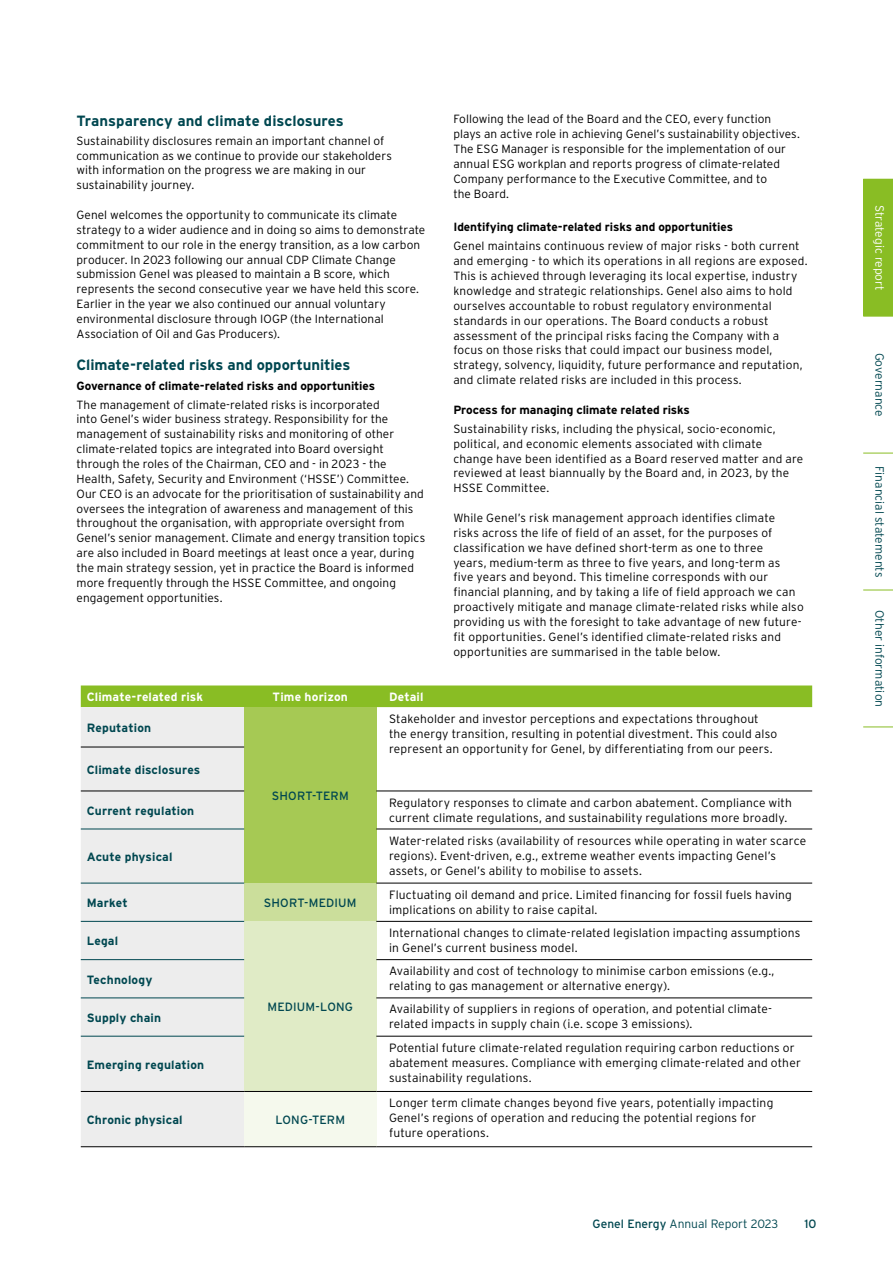
<style>
.page{position:relative;width:893px;height:1263px;background:#fff}
.page>*{position:absolute;margin:0;border:0;box-sizing:border-box;transform-origin:0 0}
.t1{font:700 14.85px "Interstate";letter-spacing:-.005em;color:#004750}
.t2{font:300 12px/15px "Interstate";letter-spacing:.015em;color:#000}
.t3{font:700 12px "Interstate";letter-spacing:.015em;color:#004750}
.t4{font:300 12px "Interstate";color:#004750}
.t5{font:12px "Interstate";letter-spacing:.015em;color:#004750}
.t6{font:700 12px "Interstate";letter-spacing:.01em;color:#fff}
.t7{font:300 12px "Interstate";color:#fff}
.t8{font:300 11.85px/14.9px "Interstate";letter-spacing:.005em;color:#000}
.t9{font:700 11.85px "Interstate";letter-spacing:-.005em;color:#000}
.s1{font-weight:400}
</style>
<div class="page">
<div style="left:863px;top:179px;width:30px;height:137px;background:#89bd24"></div>
<hr style="left:863px;top:316px;width:30px;height:1px;background:#89bd24">
<hr style="left:863px;top:453px;width:30px;height:1px;background:#89bd24">
<hr style="left:863px;top:590px;width:30px;height:1px;background:#89bd24">
<hr style="left:863px;top:727px;width:30px;height:1px;background:#89bd24">
<div style="left:81px;top:685px;width:731px;height:22px;background:#89bd24"></div>
<div style="left:81px;top:707px;width:163px;height:439px;background:#ededed"></div>
<div style="left:244px;top:707px;width:132px;height:176px;background:#a6c954"></div>
<div style="left:244px;top:883px;width:132px;height:38px;background:#cbde9b"></div>
<div style="left:244px;top:921px;width:132px;height:170px;background:#e0ebc6"></div>
<div style="left:244px;top:1091px;width:132px;height:56px;background:#f5f9ed"></div>
<hr style="left:376px;top:1146px;width:436px;height:1px;background:#000">
<hr style="left:376px;top:791px;width:436px;height:1px;background:#000">
<hr style="left:376px;top:829px;width:436px;height:1px;background:#000">
<hr style="left:376px;top:883px;width:436px;height:1px;background:#000">
<hr style="left:376px;top:921px;width:436px;height:1px;background:#000">
<hr style="left:376px;top:959px;width:436px;height:1px;background:#000">
<hr style="left:376px;top:998px;width:436px;height:1px;background:#000">
<hr style="left:376px;top:1036px;width:436px;height:1px;background:#000">
<hr style="left:376px;top:1091px;width:436px;height:1px;background:#000">
<hr style="left:81px;top:829px;width:163px;height:1px;background:#004750">
<hr style="left:81px;top:883px;width:163px;height:1px;background:#004750">
<hr style="left:81px;top:921px;width:163px;height:1px;background:#004750">
<hr style="left:81px;top:959px;width:163px;height:1px;background:#004750">
<hr style="left:81px;top:998px;width:163px;height:1px;background:#004750">
<hr style="left:81px;top:1036px;width:163px;height:1px;background:#004750">
<hr style="left:81px;top:1091px;width:163px;height:1px;background:#000">
<hr style="left:81px;top:747px;width:163px;height:1px;background:#000">
<hr style="left:81px;top:791px;width:163px;height:1px;background:#000">
<hr style="left:244px;top:1091px;width:132px;height:1px;background:#000">
<hr style="left:81px;top:1146px;width:163px;height:1px;background:#000">
<hr style="left:244px;top:1146px;width:132px;height:1px;background:#000">
<p class="t1" style="left:77px;top:112px;width:269px">Transparency and climate disclosures</p>
<p class="t8" style="left:77px;top:133px;width:317px">Sustainability disclosures remain an important channel of communication as we continue to provide our stakeholders with information on the progress we are making in our sustainability journey.</p>
<p class="t8" style="left:77px;top:207px;width:350px">Genel welcomes the opportunity to communicate its climate strategy to a wider audience and in doing so aims to demonstrate commitment to our role in the energy transition, as a low carbon producer. In 2023 following our annual CDP Climate Change submission Genel was pleased to maintain a B score, which represents the second consecutive year we have held this score.<br>Earlier in the year we also continued our annual voluntary environmental disclosure through IOGP (the International Association of Oil and Gas Producers).</p>
<p class="t1" style="left:77px;top:357px;width:275px">Climate-related risks and opportunities</p>
<p class="t9" style="left:77px;top:379px;width:300px">Governance of climate-related risks and opportunities</p>
<p class="t8" style="left:77px;top:397px;width:350px">The management of climate-related risks is incorporated<br>into Genel’s wider business strategy. Responsibility for the management of sustainability risks and monitoring of other climate-related topics are integrated into Board oversight through the roles of the Chairman, CEO and - in 2023 - the Health, Safety, Security and Environment (‘HSSE’) Committee.<br>Our CEO is an advocate for the prioritisation of sustainability and oversees the integration of awareness and management of this throughout the organisation, with appropriate oversight from Genel’s senior management. Climate and energy transition topics are also included in Board meetings at least once a year, during the main strategy session, yet in practice the Board is informed more frequently through the HSSE Committee, and ongoing engagement opportunities.</p>
<p class="t8" style="left:453px;top:112px;width:348px">Following the lead of the Board and the CEO, every function plays an active role in achieving Genel’s sustainability objectives.<br>The ESG Manager is responsible for the implementation of our annual ESG workplan and reports progress of climate-related Company performance to the Executive Committee, and to<br>the Board.</p>
<p class="t9" style="left:453px;top:221px;width:281px">Identifying climate-related risks and opportunities</p>
<p class="t8" style="left:453px;top:239px;width:356px">Genel maintains continuous review of major risks - both current and emerging - to which its operations in all regions are exposed.<br>This is achieved through leveraging its local expertise, industry knowledge and strategic relationships. Genel also aims to hold ourselves accountable to robust regulatory environmental standards in our operations. The Board conducts a robust assessment of the principal risks facing the Company with a focus on those risks that could impact our business model, strategy, solvency, liquidity, future performance and reputation, and climate related risks are included in this process.</p>
<p class="t9" style="left:453px;top:403px;width:238px">Process for managing climate related risks</p>
<p class="t8" style="left:453px;top:421px;width:352px">Sustainability risks, including the physical, socio-economic, political, and economic elements associated with climate change have been identified as a Board reserved matter and are reviewed at least biannually by the Board and, in 2023, by the HSSE Committee.</p>
<p class="t8" style="left:453px;top:510px;width:352px">While Genel’s risk management approach identifies climate<br>risks across the life of field of an asset, for the purposes of classification we have defined short-term as one to three<br>years, medium-term as three to five years, and long-term as<br>five years and beyond. This timeline corresponds with our financial planning, and by taking a life of field approach we can proactively mitigate and manage climate-related risks while also providing us with the foresight to take advantage of new future&shy;fit opportunities. Genel’s identified climate-related risks and opportunities are summarised in the table below.</p>
<p class="t6" style="left:87px;top:690px;width:118px">Climate-related risk</p>
<p class="t6" style="left:273px;top:690px;width:77px">Time horizon</p>
<p class="t6" style="left:389px;top:690px;width:36px">Detail</p>
<p class="t3" style="left:87px;top:721px;width:66px">Reputation</p>
<p class="t2" style="left:389px;top:711px;width:390px">Stakeholder and investor perceptions and expectations throughout the energy transition, resulting in potential divestment. This could also represent an opportunity for Genel, by differentiating from our peers.</p>
<p class="t3" style="left:87px;top:763px;width:115px">Climate disclosures</p>
<p class="t3" style="left:87px;top:804px;width:109px">Current regulation</p>
<p class="t2" style="left:389px;top:795px;width:404px">Regulatory responses to climate and carbon abatement. Compliance with current climate regulations, and sustainability regulations more broadly.</p>
<p class="t3" style="left:87px;top:850px;width:87px">Acute physical</p>
<p class="t5" style="left:272px;top:789px;width:78px">SHORT-TERM</p>
<p class="t2" style="left:389px;top:833px;width:419px">Water-related risks (availability of resources while operating in water scarce regions). Event-driven, e.g., extreme weather events impacting Genel’s assets, or Genel’s ability to mobilise to assets.</p>
<p class="t3" style="left:87px;top:896px;width:42px">Market</p>
<p class="t5" style="left:264px;top:896px;width:94px">SHORT-MEDIUM</p>
<p class="t2" style="left:389px;top:887px;width:404px">Fluctuating oil demand and price. Limited financing for fossil fuels having implications on ability to raise capital.</p>
<p class="t3" style="left:87px;top:934px;width:33px">Legal</p>
<p class="t2" style="left:389px;top:925px;width:413px">International changes to climate-related legislation impacting assumptions in Genel’s current business model.</p>
<p class="t3" style="left:87px;top:973px;width:67px">Technology</p>
<p class="t2" style="left:389px;top:963px;width:387px">Availability and cost of technology to minimise carbon emissions (e.g., relating to gas management or alternative energy).</p>
<p class="t3" style="left:87px;top:1011px;width:76px">Supply chain</p>
<p class="t2" style="left:389px;top:1002px;width:385px">Availability of suppliers in regions of operation, and potential climate&shy;related impacts in supply chain (i.e. scope 3 emissions).</p>
<p class="t3" style="left:87px;top:1058px;width:119px">Emerging regulation</p>
<p class="t5" style="left:267px;top:1000px;width:87px">MEDIUM-LONG</p>
<p class="t2" style="left:389px;top:1040px;width:413px">Potential future climate-related regulation requiring carbon reductions or abatement measures. Compliance with emerging climate-related and other sustainability regulations.</p>
<p class="t3" style="left:87px;top:1113px;width:97px">Chronic physical</p>
<p class="t5" style="left:275px;top:1113px;width:71px">LONG-TERM</p>
<p class="t2" style="left:389px;top:1095px;width:386px">Longer term climate changes beyond five years, potentially impacting<br>Genel’s regions of operation and reducing the potential regions for future operations.</p>
<p class="t4" style="left:593px;top:1217px;width:187px"><span class="s1">Genel Energy</span> Annual Report 2023</p>
<p class="t5" style="left:804px;top:1217px;width:14px">10</p>
<p class="t7" style="left:886px;top:205px;width:87px;rotate:90deg">Strategic report</p>
<p class="t4" style="left:886px;top:352px;width:66px;rotate:90deg">Governance</p>
<p class="t4" style="left:886px;top:466px;width:113px;rotate:90deg">Financial statements</p>
<p class="t4" style="left:886px;top:610px;width:99px;rotate:90deg">Other information</p>
</div>
